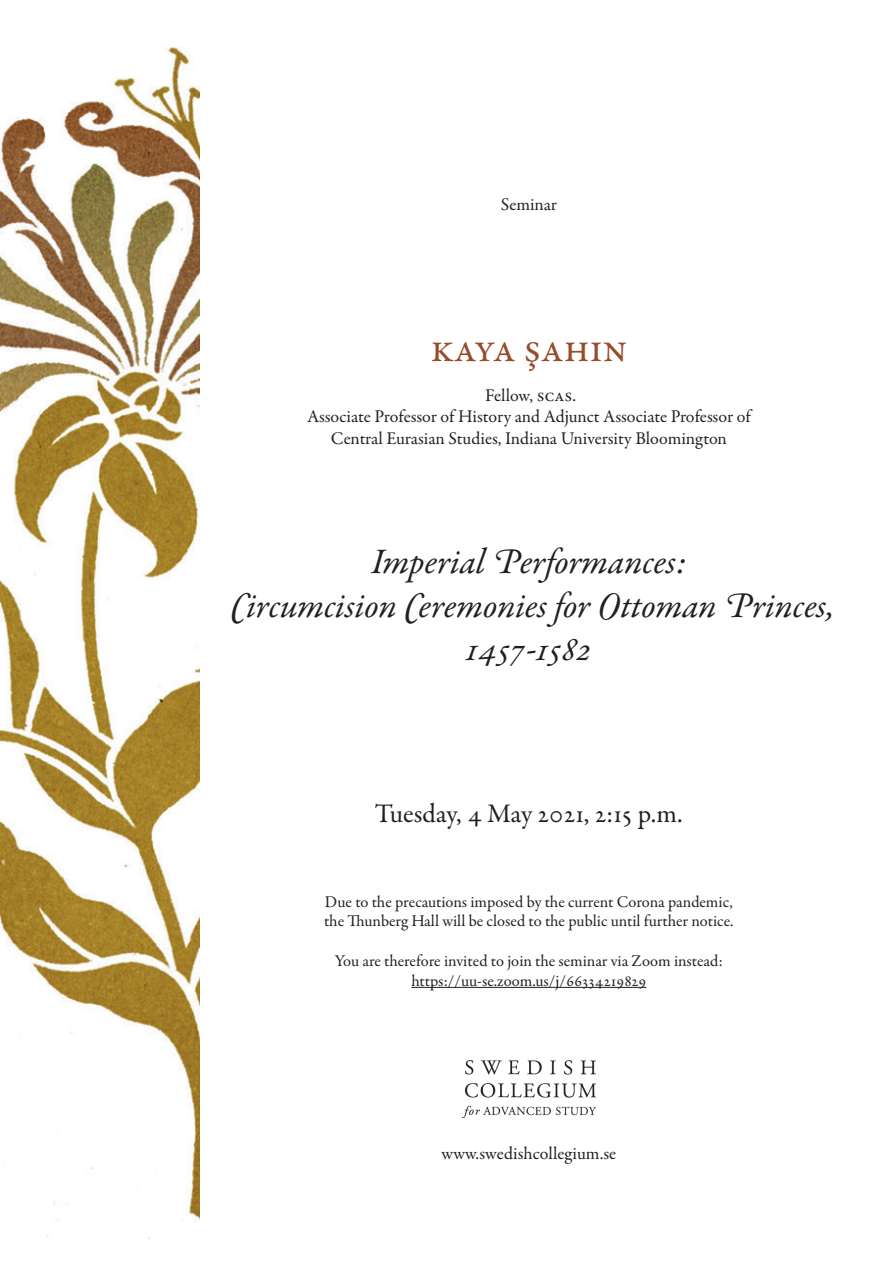
<style>
.page{position:relative;width:893px;height:1263px;background:#fff}
.page>*{position:absolute;margin:0;border:0;box-sizing:border-box;transform-origin:0 0}
.t1{font:40.5px "Garamond Premr Pro";color:#984b2a}
.t2{font:italic 36px/43.2px "Garamond Premr Pro";letter-spacing:-.005em;color:#231f20;text-align:center}
.t3{font:27px "Garamond Premr Pro";letter-spacing:-.01em;color:#231f20}
.t4{font:18px/21.6px "Garamond Premr Pro";color:#231f20;text-align:center}
.t5{font:16.5px/19.8px "Garamond Premr Pro";color:#231f20}
</style>
<div class="page">
<hr style="left:411px;top:987px;width:235px;height:1px;background:#231f20">
<img style="left:462px;top:1060px;width:133px;height:58px">
<img style="left:0;top:47px;width:200px;height:1192px">
<p class="t4" style="left:501px;top:193px;width:58px">Seminar</p>
<h1 class="t1" style="left:431px;top:324px;width:198px">Kaya Şahin</h1>
<p class="t4" style="left:307px;top:385px;width:445px">Fellow, scas.<br>Associate Professor of History and Adjunct Associate Professor of<br>Central Eurasian Studies, Indiana University Bloomington</p>
<h2 class="t2" style="left:230px;top:542px;width:606px">Imperial Performances:<br>Circumcision Ceremonies for Ottoman Princes,<br>1457-1582</h2>
<h3 class="t3" style="left:375px;top:797px;width:309px">Tuesday, 4 May 2021, 2:15 p.m.</h3>
<p class="t5" style="left:324px;top:892px;width:411px">Due to the precautions imposed by the current Corona pandemic, the Thunberg Hall will be closed to the public until further notice.</p>
<p class="t5" style="left:335px;top:951px;width:390px;text-align:center">You are therefore invited to join the seminar via Zoom instead: https://uu-se.zoom.us/j/66334219829</p>
<p class="t4" style="left:442px;top:1142px;width:176px">www.swedishcollegium.se</p>
</div>
